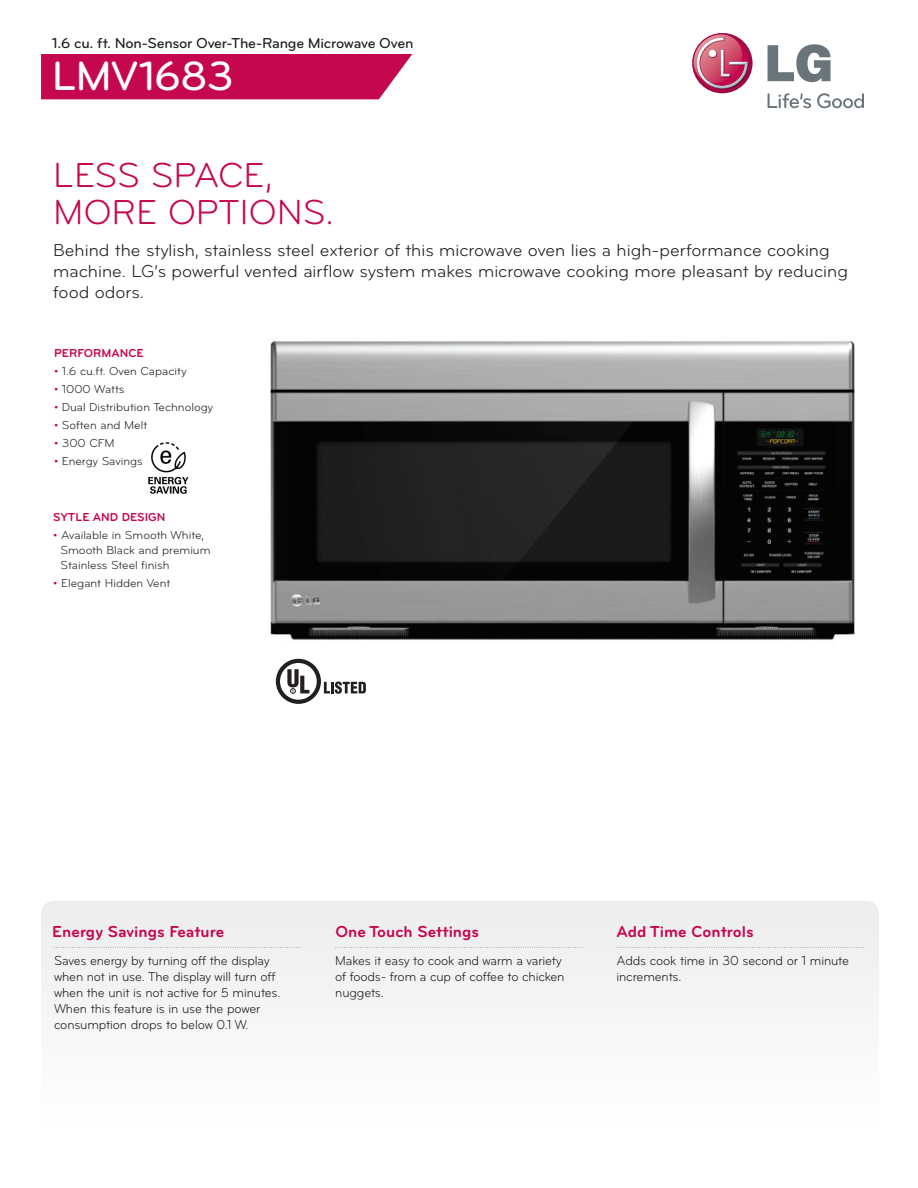
<style>
.page{position:relative;width:918px;height:1188px;background:#fff}
.page>*{position:absolute;margin:0;border:0;box-sizing:border-box;transform-origin:0 0}
.t1{font:500 42.3px "Bryant LG";letter-spacing:-.025em;color:#fff}
.t2{font:36px/37.5px "Bryant LG";color:#c50750}
.t3{font:18px/21px "Bryant LG";color:#231f20}
.t4{font:700 16.5px "Bryant LG";color:#c50750}
.t5{font:500 15px "Bryant LG";letter-spacing:-.015em;color:#231f20}
.t6{font:13.5px/16.2px "Bryant LG";letter-spacing:-.01em;color:#231f20;scale:.95 1}
.t7{font:12px/15px "Bryant LG";color:#231f20}
.t8{font:700 12px "Bryant LG";color:#c50750}
.s1{color:#c50750}
</style>
<div class="page">
<div style="left:41px;top:54px;width:371px;height:45px;background:#c50750"></div>
<div style="left:41px;top:901px;width:838px;height:235px;background:#f5f6f6;border-radius:14px"></div>
<div style="left:692px;top:33px;width:60px;height:60px;background:#a40646;border-radius:30px"></div>
<svg style="left:692px;top:34px;width:57px;height:56px"></svg>
<svg style="left:768px;top:44px;width:63px;height:38px"></svg>
<svg style="left:768px;top:93px;width:43px;height:15px"></svg>
<svg style="left:817px;top:93px;width:47px;height:15px"></svg>
<svg style="left:54px;top:947px;width:248px;height:1px"></svg>
<svg style="left:617px;top:947px;width:247px;height:1px"></svg>
<svg style="left:336px;top:947px;width:247px;height:1px"></svg>
<img style="left:270px;top:341px;width:585px;height:299px">
<svg style="left:276px;top:659px;width:90px;height:45px"></svg>
<img style="left:148px;top:442px;width:41px;height:52px">
<p class="t5" style="left:52px;top:34px;width:363px">1.6 cu. ft. Non-Sensor Over-The-Range Microwave Oven</p>
<h1 class="t1" style="left:52px;top:50px;width:183px">LMV1683</h1>
<h2 class="t2" style="left:53px;top:156px;width:282px">Less space, more options.</h2>
<h3 class="t3" style="left:53px;top:240px;width:796px">Behind the stylish, stainless steel exterior of this microwave oven lies a high-performance cooking machine. LG’s powerful vented airflow system makes microwave cooking more pleasant by reducing food odors.</h3>
<p class="t8" style="left:54px;top:346px;width:91px">PERFORMANCE</p>
<p class="t7" style="left:54px;top:364px;width:134px"><span class="s1">•</span> 1.6 cu.ft. Oven Capacity</p>
<p class="t7" style="left:54px;top:382px;width:72px"><span class="s1">•</span> 1000 Watts</p>
<p class="t7" style="left:54px;top:400px;width:161px"><span class="s1">•</span> Dual Distribution Technology</p>
<p class="t7" style="left:54px;top:418px;width:95px"><span class="s1">•</span> Soften and Melt</p>
<p class="t7" style="left:54px;top:436px;width:60px"><span class="s1">•</span> 300 CFM</p>
<p class="t7" style="left:54px;top:454px;width:90px"><span class="s1">•</span> Energy Savings</p>
<p class="t8" style="left:53px;top:509px;width:114px">SYTLE AND DESIGN</p>
<p class="t7" style="left:61px;top:528px;width:152px;text-indent:-7px"><span class="s1">•</span> Available in Smooth White,<br>Smooth Black and premium<br>Stainless Steel finish</p>
<p class="t7" style="left:53px;top:576px;width:119px"><span class="s1">•</span> Elegant Hidden Vent</p>
<p class="t4" style="left:52px;top:921px;width:174px">Energy Savings Feature</p>
<p class="t4" style="left:335px;top:921px;width:145px">One Touch Settings</p>
<p class="t4" style="left:617px;top:921px;width:139px">Add Time Controls</p>
<p class="t6" style="left:54px;top:952px;width:240px">Saves energy by turning off the display when not in use. The display will turn off when the unit is not active for 5 minutes.<br>When this feature is in use the power consumption drops to below 0.1 W.</p>
<p class="t6" style="left:335px;top:952px;width:243px">M akes it easy to cook and warm a variety of foods- from a cup of coffee to chicken nuggets.</p>
<p class="t6" style="left:617px;top:952px;width:246px">Adds cook time in 30 second or 1 minute increments.</p>
</div>
